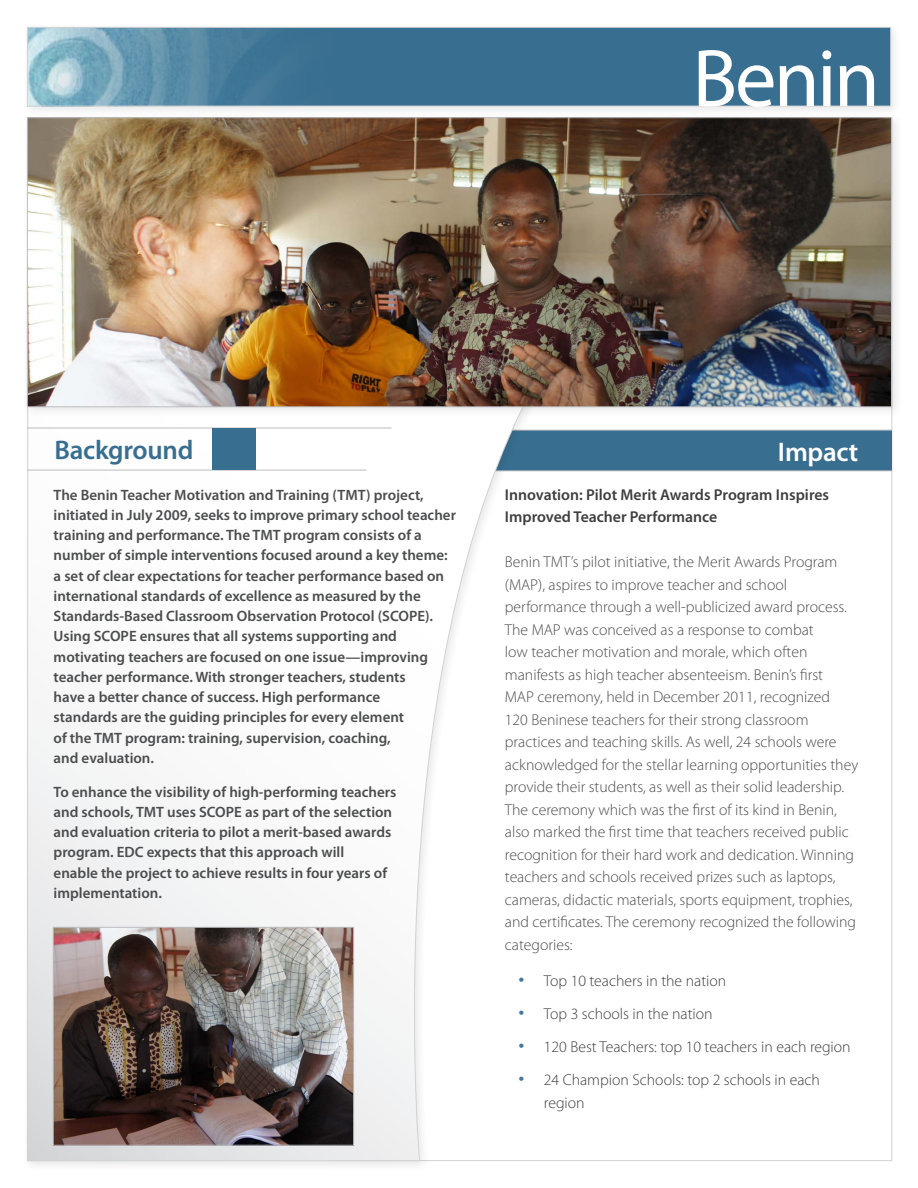
<style>
.page{position:relative;width:918px;height:1188px;background:#fff}
.page>*{position:absolute;margin:0;border:0;box-sizing:border-box;transform-origin:0 0}
.t1{font:82.5px "Myriad Pro";letter-spacing:-.03em;color:#fff}
.Section_heads_Color{font:600 27px "Myriad Pro";letter-spacing:-.01em;color:#386e8f}
.Section_heads_Color-2{font:600 27px "Myriad Pro";letter-spacing:-.01em;color:#fff}
.My_Story_and_Backgro{font:300 15.75px/22.5px "Myriad Pro";color:#4b4c4d}
.Bullets{font:300 15.75px/22.5px "Myriad Pro";color:#3e3e3f}
.My_Story_and_Backgro-2{font:600 15.75px/22.5px "Myriad Pro";color:#3e3e3f}
.Background_body{font:600 15px/20.2px "Myriad Pro";color:#4b4c4d}
.s1{font-size:24px;color:#497898}
</style>
<div class="page">
<div style="left:398px;top:430px;width:494px;height:41px;background:#386e8f"></div>
<hr style="left:398px;top:430px;width:494px;height:1px;background:#bcbdc0">
<hr style="left:398px;top:470px;width:494px;height:1px;background:#bcbdc0">
<div style="left:22px;top:308px;width:582px;height:865px;background:#231f20;opacity:.1"></div>
<svg style="left:27px;top:418px;width:666px;height:744px"></svg>
<div style="left:22px;top:112px;width:882px;height:306px;background:#231f20;opacity:.1"></div>
<img style="left:29px;top:119px;width:861px;height:286px">
<hr style="left:27px;top:470px;width:339px;height:1px;background:#bcbdc0">
<hr style="left:27px;top:428px;width:365px;height:1px;background:#bcbdc0">
<img style="left:55px;top:929px;width:297px;height:215px">
<div style="left:53px;top:927px;width:301px;height:219px;border:1px solid #bcbdc0"></div>
<div style="left:212px;top:428px;width:44px;height:42px;background:#386e8f"></div>
<div style="left:22px;top:22px;width:880px;height:96px;background:#231f20;opacity:.1"></div>
<div style="left:27px;top:27px;width:864px;height:79px;background:#386e8f"></div>
<img style="left:29px;top:29px;width:252px;height:75px">
<div style="left:27px;top:27px;width:864px;height:79px;border:1px solid #d1d2d4"></div>
<p class="t1" style="left:692px;top:28px;width:189px">Benin</p>
<p class="Section_heads_Color" style="left:54px;top:433px;width:141px">Background</p>
<p class="Background_body" style="left:54px;top:484px;width:404px">The Benin Teacher Motivation and Training (TMT) project, initiated in July 2009, seeks to improve primary school teacher training and performance. The TMT program consists of a number of simple interventions focused around a key theme: a set of clear expectations for teacher performance based on international standards of excellence as measured by the Standards-Based Classroom Observation Protocol (SCOPE).<br>Using SCOPE ensures that all systems supporting and motivating teachers are focused on one issue—improving teacher performance. With stronger teachers, students<br>have a better chance of success. High performance<br>standards are the guiding principles for every element<br>of the TMT program: training, supervision, coaching,<br>and evaluation.</p>
<p class="Background_body" style="left:54px;top:781px;width:344px">To enhance the visibility of high-performing teachers and schools, TMT uses SCOPE as part of the selection and evaluation criteria to pilot a merit-based awards program. EDC expects that this approach will<br>enable the project to achieve results in four years of implementation.</p>
<p class="Section_heads_Color-2" style="left:778px;top:434px;width:82px">Impact</p>
<p class="My_Story_and_Backgro-2" style="left:505px;top:483px;width:326px">Innovation: Pilot Merit Awards Program Inspires<br>Improved Teacher Performance</p>
<p class="My_Story_and_Backgro" style="left:505px;top:550px;width:355px">Benin TMT’s pilot initiative, the Merit Awards Program (MAP), aspires to improve teacher and school performance through a well-publicized award process.<br>The MAP was conceived as a response to combat<br>low teacher motivation and morale, which often manifests as high teacher absenteeism. Benin’s first<br>MAP ceremony, held in December 2011, recognized<br>120 Beninese teachers for their strong classroom practices and teaching skills. As well, 24 schools were acknowledged for the stellar learning opportunities they provide their students, as well as their solid leadership.<br>The ceremony which was the first of its kind in Benin, also marked the first time that teachers received public recognition for their hard work and dedication. Winning teachers and schools received prizes such as laptops, cameras, didactic materials, sports equipment, trophies, and certificates. The ceremony recognized the following categories:</p>
<p class="Bullets" style="left:519px;top:969px;width:209px"><span class="s1">•</span> Top 10 teachers in the nation</p>
<p class="Bullets" style="left:519px;top:1002px;width:196px"><span class="s1">•</span> Top 3 schools in the nation</p>
<p class="Bullets" style="left:519px;top:1035px;width:334px"><span class="s1">•</span> 120 Best Teachers: top 10 teachers in each region</p>
<p class="Bullets" style="left:544px;top:1069px;width:278px;text-indent:-25px"><span class="s1">•</span> 24 Champion Schools: top 2 schools in each region</p>
</div>
